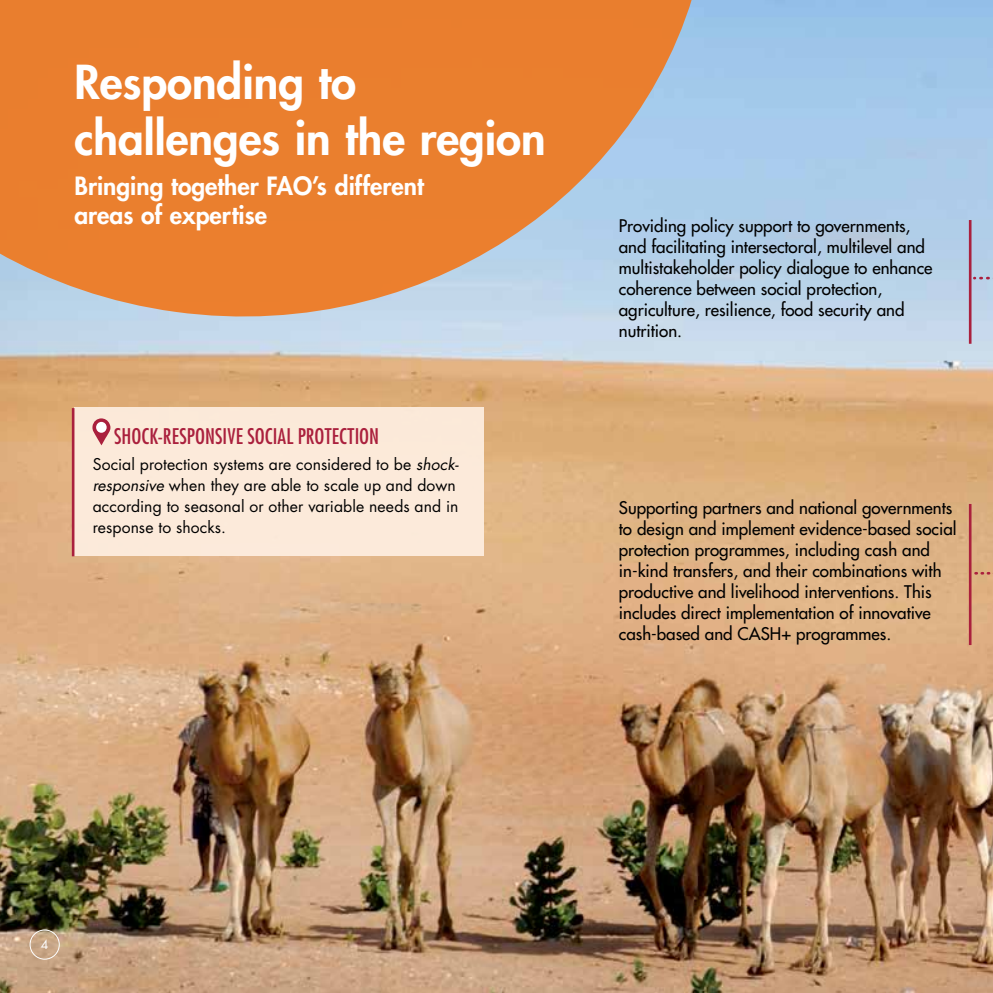
<style>
.page{position:relative;width:993px;height:993px;background:#fff}
.page>*{position:absolute;margin:0;border:0;box-sizing:border-box;transform-origin:0 0}
.t1{font:800 45.5px/56px "Futura Std";color:#fff}
.t2{font:800 24.5px/29.6px "Futura Std";color:#fff}
.t3{font:condensed 21px "Futura Std";letter-spacing:.005em;color:#aa203d}
.t4{font:500 16.97px/21px "Futura Std";color:#000}
.t5{font:15.75px/21px "Futura Std";letter-spacing:.005em;color:#000}
.t6{font:12.25px "Futura Std";color:#fff}
.s1{font-style:italic}
</style>
<div class="page">
<img style="left:0;top:0;width:992px;height:992px">
<div style="left:972px;top:486px;width:20px;height:89px;background:#dbaf81"></div>
<hr style="left:968px;top:504px;width:3px;height:140px;background:#aa203d">
<svg style="left:973px;top:275px;width:19px;height:13px"></svg>
<hr style="left:968px;top:220px;width:3px;height:123px;background:#aa203d">
<div style="left:74px;top:408px;width:410px;height:148px;background:#feeee0"></div>
<svg style="left:92px;top:418px;width:19px;height:28px"></svg>
<div style="left:97px;top:422px;width:9px;height:9px;background:#fff;border-radius:50%"></div>
<div style="left:96px;top:422px;width:11px;height:10px;border:2px solid #fff;border-radius:50%"></div>
<div style="left:30px;top:929px;width:30px;height:30px;border:1px solid #fff;border-radius:50%"></div>
<hr style="left:72px;top:408px;width:2px;height:148px;background:#aa203d">
<svg style="left:0;top:0;width:740px;height:347px;background:#da9868"></svg>
<h1 class="t1" style="left:74px;top:54px;width:472px">Responding to challenges in the region</h1>
<h2 class="t2" style="left:74px;top:171px;width:351px">Bringing together FAO’s different areas of expertise</h2>
<p class="t3" style="left:114px;top:424px;width:266px">SHOCK-RESPONSIVE SOCIAL PROTECTION</p>
<p class="t5" style="left:93px;top:454px;width:367px">Social protection systems are considered to be <span class="s1">shock&shy;responsive</span> when they are able to scale up and down according to seasonal or other variable needs and in response to shocks.</p>
<p class="t4" style="left:618px;top:215px;width:315px">Providing policy support to governments, and facilitating intersectoral, multilevel and multistakeholder policy dialogue to enhance coherence between social protection, agriculture, resilience, food security and nutrition.</p>
<p class="t4" style="left:618px;top:497px;width:339px">Supporting partners and national governments to design and implement evidence-based social protection programmes, including cash and in-kind transfers, and their combinations with productive and livelihood interventions. This includes direct implementation of innovative cash-based and CASH+ programmes.</p>
<p class="t6" style="left:41px;top:936px;width:9px">4</p>
</div>
